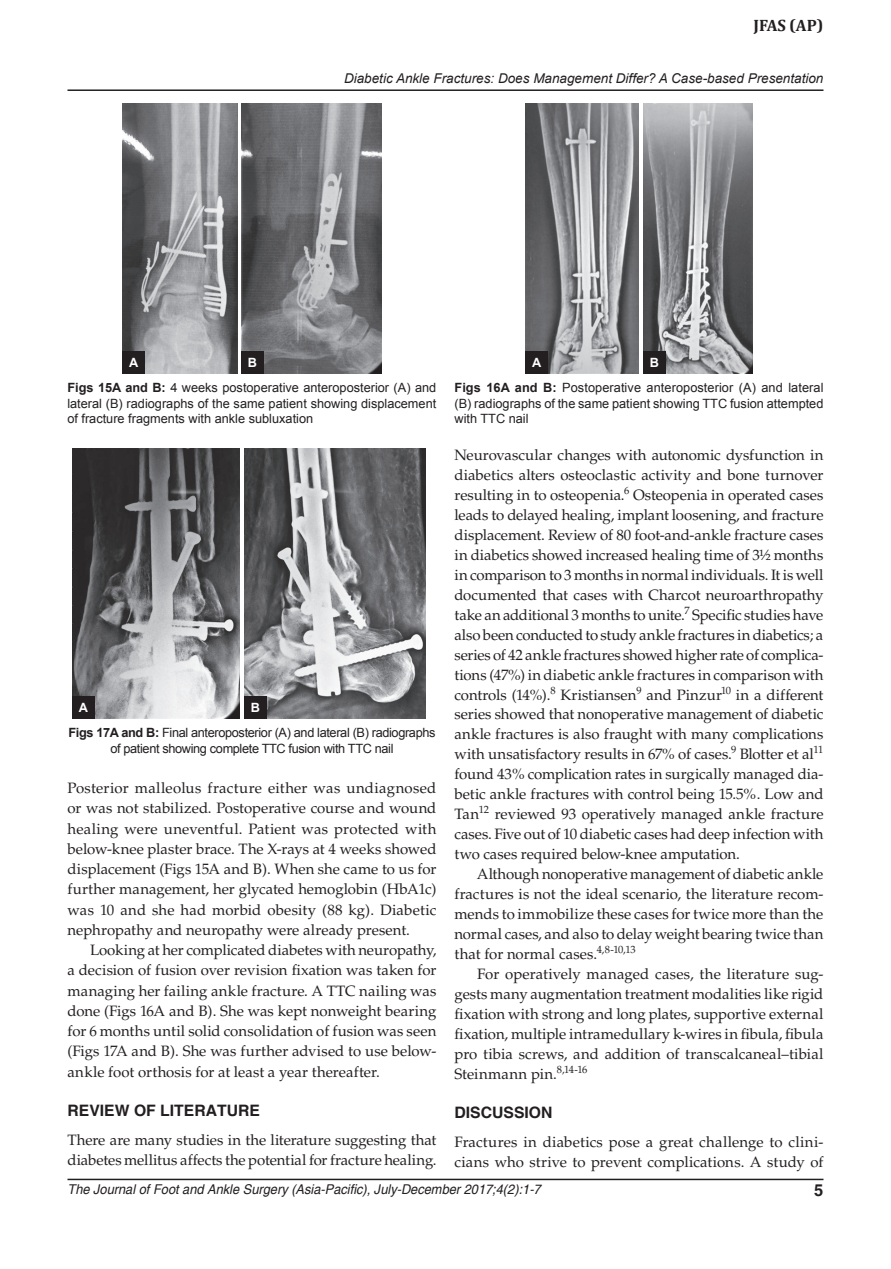
<style>
.page{position:relative;width:891px;height:1269px;background:#fff}
.page>*{position:absolute;margin:0;border:0;box-sizing:border-box;transform-origin:0 0}
.t1{font:700 16.5px "Cambria";letter-spacing:-.005em;color:#231f20}
.t2{font:700 16.5px "Helvetica";color:#231f20}
.t3{font:700 15.75px "Helvetica";color:#231f20}
.t4{font:15px/20px "Palatino";color:#231f20;text-align:justify}
.t5{font:italic 13.5px "Helvetica";color:#231f20;scale:.95 1}
.t6{font:italic 13.5px "Arial";color:#231f20}
.t7{font:12.75px/15.8px "Arial";color:#231f20;text-align:justify}
.t8{font:12.75px/15.8px "Arial";letter-spacing:-.03em;color:#231f20;text-align:center}
.t9{font:700 12.75px "Arial";color:#fff}
.s1{font-weight:700}
</style>
<div class="page">
<hr style="left:68px;top:89px;width:756px;height:2px;background:#231f20">
<hr style="left:68px;top:1179px;width:756px;height:1px;background:#231f20">
<img style="left:525px;top:104px;width:114px;height:270px">
<img style="left:643px;top:104px;width:110px;height:270px">
<img style="left:72px;top:449px;width:168px;height:270px">
<img style="left:244px;top:449px;width:182px;height:270px">
<img style="left:241px;top:104px;width:140px;height:270px">
<img style="left:122px;top:104px;width:116px;height:270px">
<div style="left:241px;top:351px;width:23px;height:22px;background:#231f20"></div>
<div style="left:122px;top:351px;width:23px;height:23px;background:#231f20"></div>
<div style="left:643px;top:351px;width:23px;height:22px;background:#231f20"></div>
<div style="left:525px;top:351px;width:23px;height:22px;background:#231f20"></div>
<div style="left:244px;top:696px;width:23px;height:22px;background:#231f20"></div>
<div style="left:72px;top:696px;width:22px;height:23px;background:#231f20"></div>
<p class="t1" style="left:753px;top:16px;width:72px">JFAs (AP)</p>
<p class="t6" style="left:344px;top:69px;width:481px">Diabetic Ankle Fractures: Does Management Differ? A Case-based Presentation</p>
<p class="t9" style="left:129px;top:354px;width:11px">A</p>
<p class="t9" style="left:248px;top:354px;width:11px">B</p>
<p class="t9" style="left:532px;top:354px;width:11px">A</p>
<p class="t9" style="left:650px;top:354px;width:11px">B</p>
<p class="t7" style="left:67px;top:380px;width:370px"><span class="s1">Figs 15A and B:</span> 4 weeks postoperative anteroposterior (A) and lateral (B) radiographs of the same patient showing displacement of fracture fragments with ankle subluxation</p>
<p class="t7" style="left:455px;top:380px;width:371px"><span class="s1">Figs 16A and B:</span> Postoperative anteroposterior (A) and lateral (B) radiographs of the same patient showing TTC fusion attempted with TTC nail</p>
<p class="t4" style="left:454px;top:445px;width:371px">Neurovascular changes with autonomic dysfunction in diabetics alters osteoclastic activity and bone turnover resulting in to osteopenia.<sup>6</sup> Osteopenia in operated cases leads to delayed healing, implant loosening, and fracture displacement. Review of 80 foot-and-ankle fracture cases in diabetics showed increased healing time of 3½ months in comparison to 3 months in normal individuals. It is well documented that cases with Charcot neuroarthropathy take an additional 3 months to unite.<sup>7</sup> Specific studies have also been conducted to study ankle fractures in diabetics; a series of 42 ankle fractures showed higher rate of complica&shy;tions (47%) in diabetic ankle fractures in comparison with controls (14%).<sup>8</sup> Kristiansen<sup>9</sup> and Pinzur<sup>10</sup> in a different series showed that nonoperative management of diabetic ankle fractures is also fraught with many complications with unsatisfactory results in 67% of cases.<sup>9</sup> Blotter et al<sup>11 </sup>found 43% complication rates in surgically managed dia&shy;betic ankle fractures with control being 15.5%. Low and Tan<sup>12</sup> reviewed 93 operatively managed ankle fracture cases. Five out of 10 diabetic cases had deep infection with two cases required below-knee amputation.</p>
<p class="t4" style="left:454px;top:864px;width:371px;text-indent:22px">Although nonoperative management of diabetic ankle fractures is not the ideal scenario, the literature recom&shy;mends to immobilize these cases for twice more than the normal cases, and also to delay weight bearing twice than that for normal cases.<sup>4,8-10,13</sup></p>
<p class="t4" style="left:454px;top:964px;width:371px;text-indent:22px">For operatively managed cases, the literature sug&shy;gests many augmentation treatment modalities like rigid fixation with strong and long plates, supportive external fixation, multiple intramedullary k-wires in fibula, fibula pro tibia screws, and addition of transcalcaneal–tibial Steinmann pin.<sup>8,14-16</sup></p>
<p class="t3" style="left:454px;top:1102px;width:100px">DISCUSSION</p>
<p class="t4" style="left:454px;top:1132px;width:371px">Fractures in diabetics pose a great challenge to clini&shy;cians who strive to prevent complications. A study of</p>
<p class="t9" style="left:79px;top:699px;width:11px">A</p>
<p class="t9" style="left:251px;top:699px;width:11px">B</p>
<p class="t8" style="left:68px;top:725px;width:369px"><span class="s1">Figs 17A and B:</span> Final anteroposterior (A) and lateral (B) radiographs of patient showing complete TTC fusion with TTC nail</p>
<p class="t4" style="left:68px;top:778px;width:371px">Posterior malleolus fracture either was undiagnosed or was not stabilized. Postoperative course and wound healing were uneventful. Patient was protected with below-knee plaster brace. The X-rays at 4 weeks showed displacement (Figs 15A and B). When she came to us for further management, her glycated hemoglobin (HbA1c) was 10 and she had morbid obesity (88 kg). Diabetic nephropathy and neuropathy were already present.</p>
<p class="t4" style="left:68px;top:940px;width:371px;text-indent:22px">Looking at her complicated diabetes with neuropathy, a decision of fusion over revision fixation was taken for managing her failing ankle fracture. A TTC nailing was done (Figs 16A and B). She was kept nonweight bearing for 6 months until solid consolidation of fusion was seen (Figs 17A and B). She was further advised to use below&shy;ankle foot orthosis for at least a year thereafter.</p>
<p class="t3" style="left:68px;top:1100px;width:192px">REVIEW OF LITERATURE</p>
<p class="t4" style="left:68px;top:1130px;width:371px">There are many studies in the literature suggesting that diabetes mellitus affects the potential for fracture healing.</p>
<p class="t5" style="left:68px;top:1181px;width:500px">The Journal of Foot and Ankle Surgery (Asia-Pacific), July-December 2017;4(2):1-7</p>
<p class="t2" style="left:814px;top:1180px;width:11px">5</p>
</div>
